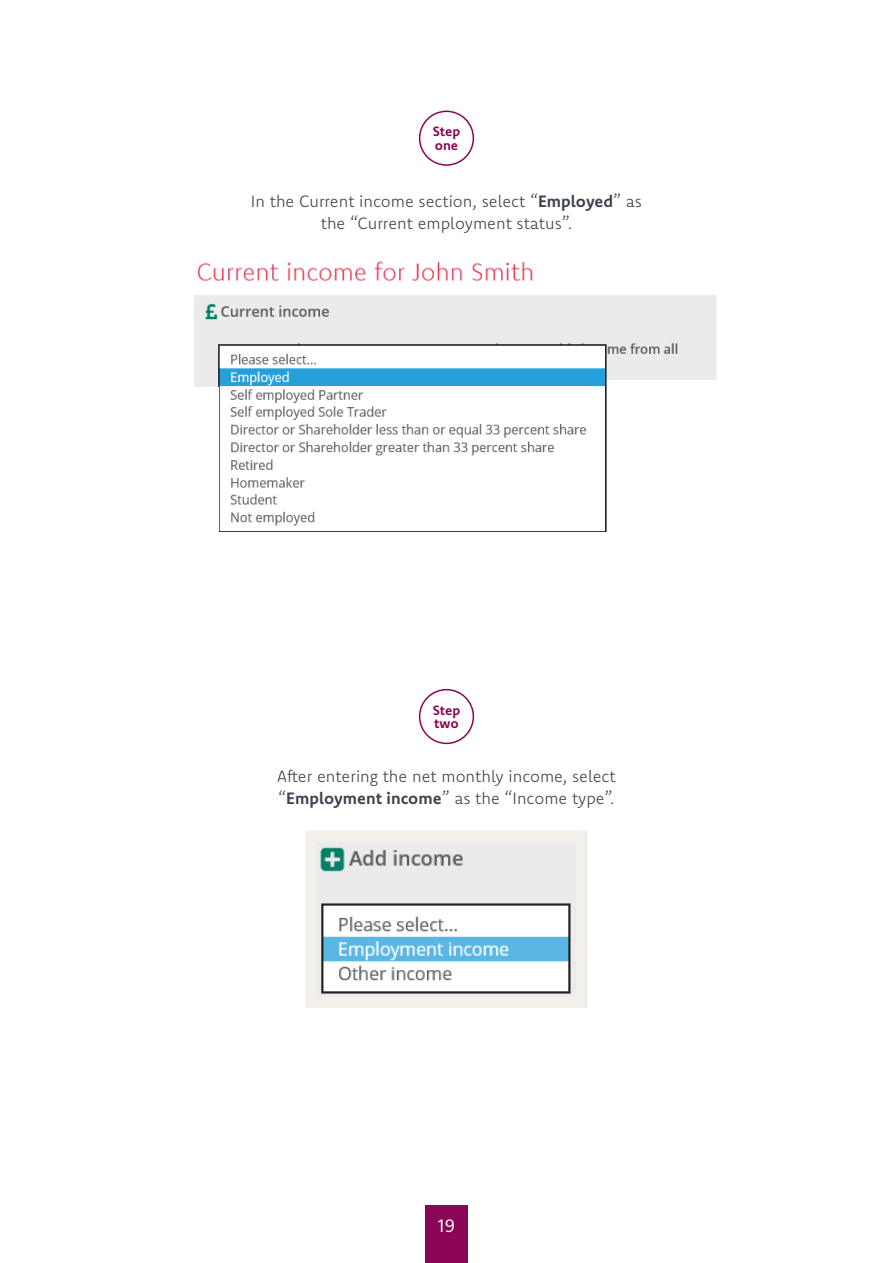
<style>
.page{position:relative;width:893px;height:1263px;background:#fff}
.page>*{position:absolute;margin:0;border:0;box-sizing:border-box;transform-origin:0 0}
.t1{font:18px "Komet";color:#fff}
.t2{font:300 16.5px/22.5px "Komet";color:#3d434e;text-align:center}
.t3{font:700 13.5px/13.5px "Komet";letter-spacing:-.005em;color:#8b0556}
.s1{font-weight:700}
</style>
<div class="page">
<img style="left:197px;top:261px;width:336px;height:20px">
<img style="left:194px;top:295px;width:523px;height:237px">
<div style="left:425px;top:1205px;width:43px;height:58px;background:#8b0556"></div>
<div style="left:177px;top:387px;width:41px;height:171px;background:#fff"></div>
<div style="left:607px;top:381px;width:112px;height:208px;background:#fff"></div>
<img style="left:317px;top:843px;width:259px;height:153px">
<div style="left:305px;top:831px;width:283px;height:177px;border:11px solid #f3efea"></div>
<div style="left:419px;top:111px;width:55px;height:55px;border:2px solid #8b0556;border-radius:50%"></div>
<div style="left:419px;top:689px;width:55px;height:55px;border:2px solid #8b0556;border-radius:50%"></div>
<p class="t3" style="left:433px;top:125px;width:29px">Step one</p>
<p class="t2" style="left:251px;top:190px;width:393px">In the Current income section, select “<span class="s1">Employed</span>” as the “Current employment status”.</p>
<p class="t3" style="left:433px;top:703px;width:29px">Step two</p>
<p class="t2" style="left:277px;top:764px;width:340px;text-align:left">After entering the net monthly income, select “<span class="s1">Employment income</span>” as the “Income type”.</p>
<p class="t1" style="left:438px;top:1214px;width:19px">19</p>
</div>
